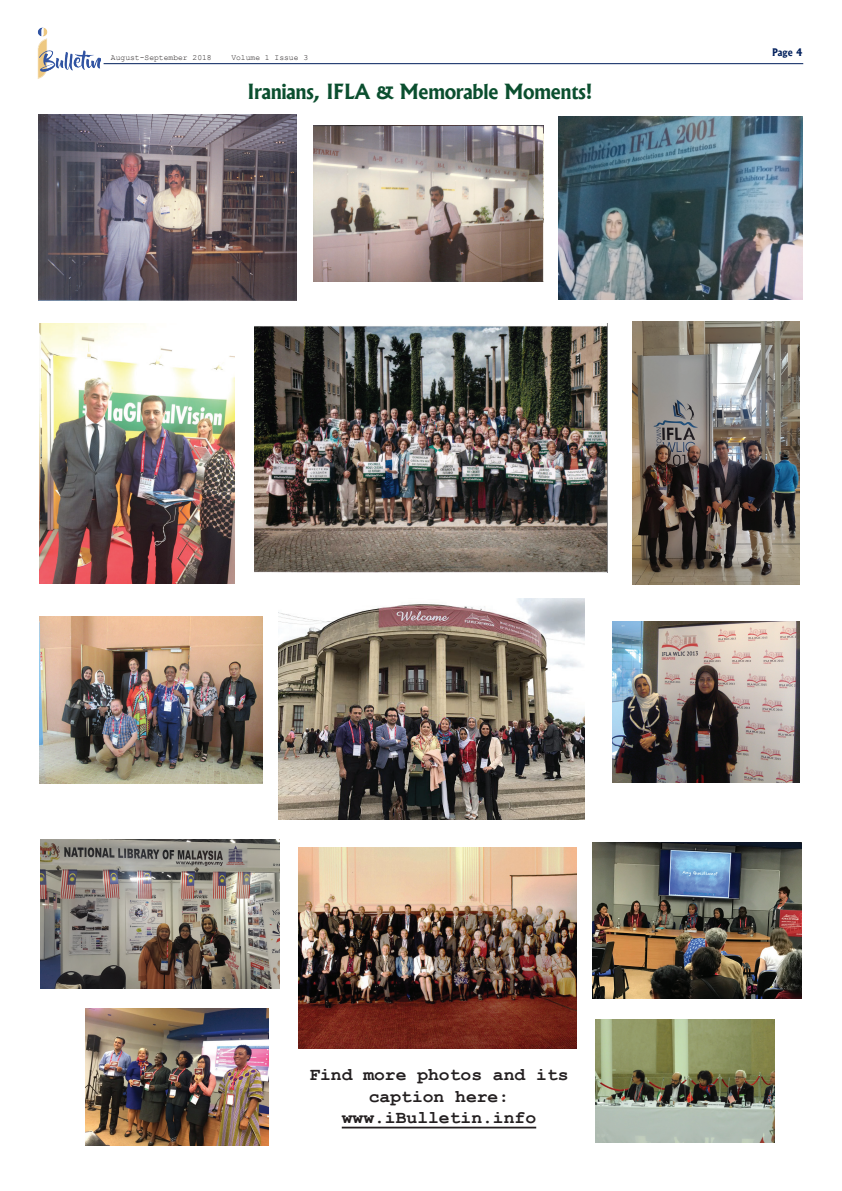
<style>
.page{position:relative;width:842px;height:1191px;background:#fff}
.page>*{position:absolute;margin:0;border:0;box-sizing:border-box;transform-origin:0 0}
.t1{font:700 20px "Albertus";letter-spacing:-.01em;color:#0b4f2f}
.t2{font:700 18px/21.6px "Courier New";color:#231f20;text-align:center}
.t3{font:700 10px "Albertus";color:#001f5c}
.t4{font:8px "Courier New";color:#231f20}
</style>
<div class="page">
<img style="left:37px;top:27px;width:63px;height:52px">
<hr style="left:104px;top:63px;width:699px;height:1px;background:#001f5c">
<img style="left:38px;top:115px;width:258px;height:186px">
<img style="left:314px;top:126px;width:230px;height:156px">
<img style="left:278px;top:598px;width:306px;height:221px">
<img style="left:558px;top:116px;width:244px;height:183px">
<img style="left:40px;top:616px;width:223px;height:168px">
<img style="left:299px;top:848px;width:277px;height:200px">
<img style="left:255px;top:324px;width:353px;height:248px">
<img style="left:595px;top:1019px;width:179px;height:124px">
<img style="left:612px;top:621px;width:188px;height:161px">
<img style="left:593px;top:842px;width:208px;height:156px">
<img style="left:86px;top:1008px;width:183px;height:137px">
<img style="left:39px;top:323px;width:195px;height:260px">
<hr style="left:342px;top:1126px;width:194px;height:2px;background:#231f20">
<img style="left:632px;top:322px;width:167px;height:262px">
<img style="left:40px;top:839px;width:240px;height:149px">
<p class="t4" style="left:111px;top:52px;width:102px">August-September 2018</p>
<p class="t4" style="left:231px;top:52px;width:78px">Volume 1 Issue 3</p>
<p class="t1" style="left:247px;top:80px;width:347px">Iranians, IFLA &amp; Memorable Moments!</p>
<p class="t3" style="left:772px;top:46px;width:32px">Page 4</p>
<p class="t2" style="left:309px;top:1063px;width:261px">Find more photos and its caption here: www.iBulletin.info</p>
</div>
